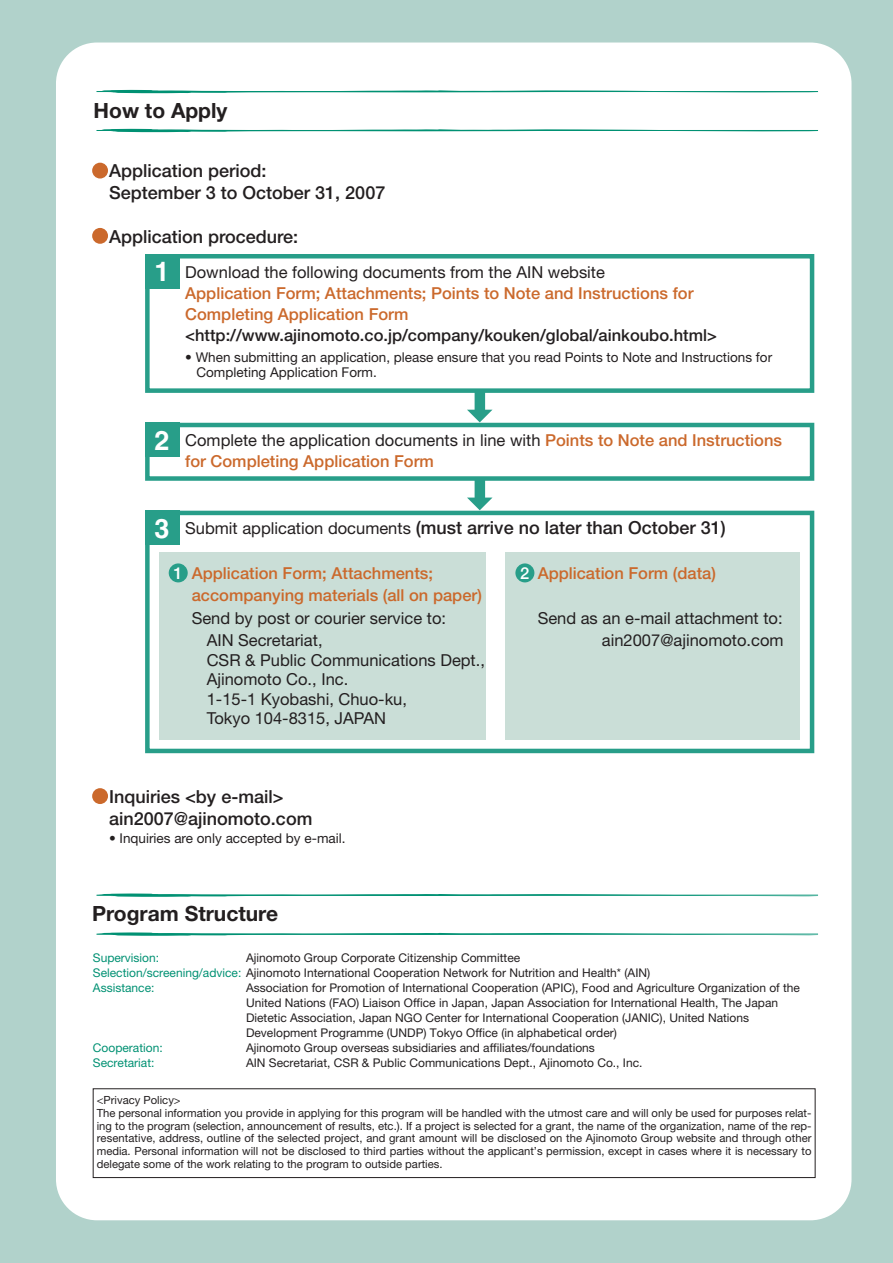
<style>
.page{position:relative;width:893px;height:1263px;background:#fff}
.page>*{position:absolute;margin:0;border:0;box-sizing:border-box;transform-origin:0 0}
.t1{font:700 27px "Helvetica";color:#fff}
.t2{font:700 21px "Helvetica Neue";color:#231f20}
.t3{font:500 18px/21.8px "Helvetica Neue";color:#231f20}
.t4{font:500 16.5px/21px "Helvetica Neue";color:#cb692c}
.t5{font:16.5px/19.5px "Helvetica Neue";color:#231f20}
.t6{font:500 16.5px "Helvetica Neue";color:#231f20}
.t7{font:500 16.5px "Helvetica Neue";color:#fff}
.t8{font:13.5px/15px "Helvetica Neue";color:#231f20}
.t9{font:12px/15px "Helvetica Neue";color:#231f20}
.t10{font:12px "Helvetica Neue";color:#009173}
.t11{font:11.25px/12.8px "Helvetica Neue";color:#231f20}
.s1{font-weight:400;color:#231f20}
.s2{font-weight:400;font-size:16.5px}
.s3{color:#009173}
</style>
<div class="page">
<div style="left:1px;top:0;width:891px;height:1263px;background:#b1d2cb"></div>
<div style="left:56px;top:43px;width:795px;height:1177px;background:#fff;border-radius:41px"></div>
<div style="left:145px;top:254px;width:669px;height:139px;background:#fff;border:4px solid #289e89"></div>
<div style="left:145px;top:423px;width:669px;height:58px;background:#fff;border:4px solid #289e89"></div>
<div style="left:145px;top:511px;width:669px;height:242px;background:#fff;border:4px solid #289e89"></div>
<div style="left:505px;top:552px;width:294px;height:188px;background:#caded7"></div>
<div style="left:92px;top:163px;width:16px;height:16px;background:#cb692c;border-radius:50%"></div>
<div style="left:92px;top:228px;width:16px;height:16px;background:#cb692c;border-radius:50%"></div>
<div style="left:92px;top:788px;width:16px;height:16px;background:#cb692c;border-radius:50%"></div>
<div style="left:145px;top:254px;width:34px;height:34px;background:#289e89"></div>
<div style="left:474px;top:391px;width:11px;height:20px;background:#289e89"></div>
<svg style="left:467px;top:410px;width:25px;height:12px"></svg>
<div style="left:145px;top:423px;width:34px;height:34px;background:#289e89"></div>
<div style="left:474px;top:479px;width:11px;height:20px;background:#289e89"></div>
<svg style="left:467px;top:498px;width:25px;height:12px"></svg>
<div style="left:159px;top:552px;width:327px;height:188px;background:#caded7"></div>
<div style="left:145px;top:511px;width:34px;height:34px;background:#289e89"></div>
<div style="left:169px;top:563px;width:19px;height:19px;background:#289e89;border-radius:50%"></div>
<div style="left:515px;top:563px;width:19px;height:19px;background:#289e89;border-radius:50%"></div>
<svg style="left:97px;top:90px;width:721px;height:3px"></svg>
<svg style="left:97px;top:129px;width:721px;height:3px"></svg>
<div style="left:93px;top:1089px;width:722px;height:89px;border:1px solid #231f20"></div>
<svg style="left:97px;top:894px;width:721px;height:3px"></svg>
<svg style="left:97px;top:932px;width:721px;height:4px"></svg>
<h2 class="t2" style="left:94px;top:103px;width:135px">How to Apply</h2>
<h3 class="t3" style="left:109px;top:162px;width:278px">Application period:<br>September 3 to October 31, 2007</h3>
<h3 class="t3" style="left:109px;top:227px;width:191px">Application procedure:</h3>
<h1 class="t1" style="left:155px;top:262px;width:17px">1</h1>
<h3 class="t5" style="left:185px;top:264px;width:421px">Download the following documents from the AIN website</h3>
<h3 class="t4" style="left:185px;top:284px;width:509px">Application Form; Attachments; Points to Note and Instructions for<br>Completing Application Form</h3>
<h3 class="t6" style="left:185px;top:329px;width:533px">&lt;http://www.ajinomoto.co.jp/company/kouken/global/ainkoubo.html&gt;</h3>
<p class="t8" style="left:196px;top:351px;width:577px;text-indent:-11px">• When submitting an application, please ensure that you read Points to Note and Instructions for<br>Completing Application Form.</p>
<h1 class="t1" style="left:155px;top:430px;width:17px">2</h1>
<h3 class="t4" style="left:185px;top:432px;width:598px"><span class="s1">Complete the application documents in line with</span> Points to Note and Instructions for Completing Application Form</h3>
<h1 class="t1" style="left:155px;top:518px;width:17px">3</h1>
<h3 class="t3" style="left:185px;top:519px;width:542px"><span class="s2">Submit application documents</span> (must arrive no later than October 31)</h3>
<h3 class="t4" style="left:537px;top:564px;width:180px">Application Form (data)</h3>
<h3 class="t5" style="left:537px;top:608px;width:247px;line-height:22.5px;text-align:right">Send as an e-mail attachment to: ain2007@ajinomoto.com</h3>
<h3 class="t4" style="left:192px;top:563px;width:292px;line-height:22.5px">Application Form; Attachments; accompanying materials (all on paper)</h3>
<h3 class="t5" style="left:207px;top:608px;width:241px;line-height:22.5px;text-indent:-15px">Send by post or courier service to:<br>AIN Secretariat,</h3>
<h3 class="t5" style="left:207px;top:652px;width:280px">CSR &amp; Public Communications Dept.,<br>Ajinomoto Co., Inc.<br>1-15-1 Kyobashi, Chuo-ku,<br>Tokyo 104-8315, JAPAN</h3>
<h3 class="t7" style="left:174px;top:567px;width:11px">1</h3>
<h3 class="t7" style="left:520px;top:567px;width:11px">2</h3>
<h3 class="t3" style="left:109px;top:787px;width:205px">Inquiries &lt;by e-mail&gt; ain2007@ajinomoto.com</h3>
<p class="t8" style="left:109px;top:832px;width:238px">• Inquiries are only accepted by e-mail.</p>
<h2 class="t2" style="left:92px;top:906px;width:187px">Program Structure</h2>
<p class="t9" style="left:93px;top:951px;width:558px;text-indent:153px">Ajinomoto Group Corporate Citizenship Committee<br><span class="s3">Selection/screening/advice:</span> Ajinomoto International Cooperation Network for Nutrition and Health* (AIN)<br><span class="s3">Assistance:</span></p>
<p class="t10" style="left:93px;top:953px;width:68px">Supervision:</p>
<p class="t9" style="left:246px;top:981px;width:555px">Association for Promotion of International Cooperation (APIC), Food and Agriculture Organization of the United Nations (FAO) Liaison Office in Japan, Japan Association for International Health, The Japan Dietetic Association, Japan NGO Center for International Cooperation (JANIC), United Nations Development Programme (UNDP) Tokyo Office (in alphabetical order)</p>
<p class="t10" style="left:93px;top:1043px;width:71px">Cooperation:</p>
<p class="t9" style="left:246px;top:1041px;width:350px">Ajinomoto Group overseas subsidiaries and affiliates/foundations</p>
<p class="t10" style="left:93px;top:1058px;width:63px">Secretariat:</p>
<p class="t9" style="left:246px;top:1056px;width:398px">AIN Secretariat, CSR &amp; Public Communications Dept., Ajinomoto Co., Inc.</p>
<p class="t11" style="left:97px;top:1095px;width:716px">&lt;Privacy Policy&gt;<br>The personal information you provide in applying for this program will be handled with the utmost care and will only be used for purposes relat&shy;ing to the program (selection, announcement of results, etc.). If a project is selected for a grant, the name of the organization, name of the rep&shy;resentative, address, outline of the selected project, and grant amount will be disclosed on the Ajinomoto Group website and through other media. Personal information will not be disclosed to third parties without the applicant’s permission, except in cases where it is necessary to delegate some of the work relating to the program to outside parties.</p>
</div>
